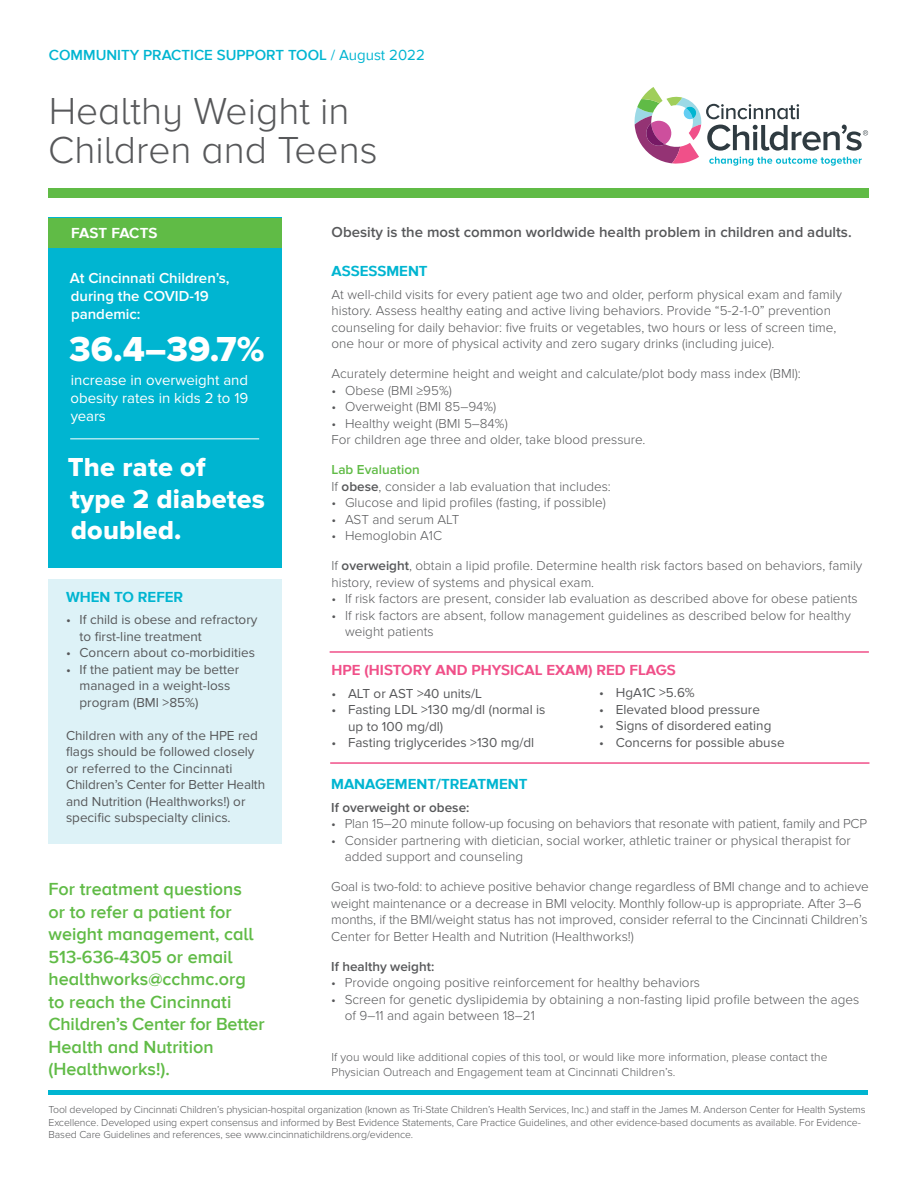
<style>
.page{position:relative;width:918px;height:1188px;background:#fff}
.page>*{position:absolute;margin:0;border:0;box-sizing:border-box;transform-origin:0 0}
.t1{font:300 39px "Proxima Nova A";color:#57585a}
.t2{font:36px "Proxima Nova Extrabld";color:#fff}
.t3{font:27px/31.5px "Proxima Nova Extrabld";letter-spacing:.01em;color:#fff}
.t4{font:600 18px/22.5px "Proxima Nova A";color:#60bb46}
.t5{font:600 15px "Proxima Nova";color:#57585a}
.t6{font:15px/18px "Proxima Nova";color:#fff;text-align:justify}
.t7{font:600 15px/18px "Proxima Nova";color:#fff}
.t8{font:700 15px "Proxima Nova A";color:#00b5d1}
.t9{font:600 15px "Proxima Nova A";color:#00b5d1}
.t10{font:700 15px "Proxima Nova A";color:#f05089}
.t11{font:700 15px "Proxima Nova A";letter-spacing:.005em;color:#fff}
.t12{font:300 13.5px/16.5px "Proxima Nova";color:#57585a}
.t13{font:13.5px/16.5px "Proxima Nova";color:#57585a}
.t14{font:600 13.5px "Proxima Nova";color:#57585a}
.t15{font:600 13.5px "Proxima Nova";color:#60bb46}
.t16{font:300 12px/15px "Proxima Nova";color:#57585a}
.t17{font:300 10.5px "Proxima Nova";letter-spacing:-.01em;color:#57585a}
.s1{font-weight:400}
.s2{font-weight:600}
</style>
<div class="page">
<div style="left:49px;top:218px;width:233px;height:350px;background:#00b5d1"></div>
<svg style="left:635px;top:87px;width:233px;height:79px"></svg>
<div style="left:49px;top:189px;width:820px;height:9px;background:#60bb46"></div>
<div style="left:49px;top:218px;width:233px;height:29px;background:#60bb46"></div>
<hr style="left:330px;top:651px;width:539px;height:2px;background:#f05089">
<hr style="left:330px;top:762px;width:539px;height:2px;background:#f05089">
<hr style="left:70px;top:438px;width:189px;height:1px;background:#fff">
<hr style="left:49px;top:1091px;width:819px;height:4px;background:#00b5d1">
<div style="left:48px;top:579px;width:233px;height:264px;background:#ddf2f7"></div>
<p class="t9" style="left:49px;top:46px;width:377px">COMMUNITY PRACTICE SUPPORT TOOL <span class="s1">/ August 2022</span></p>
<p class="t1" style="left:49px;top:88px;width:302px">Healthy Weight in</p>
<p class="t1" style="left:48px;top:127px;width:331px">Children and Teens</p>
<p class="t11" style="left:71px;top:224px;width:88px">FAST FACTS</p>
<p class="t7" style="left:70px;top:269px;width:161px">At Cincinnati Children’s, during the COVID-19</p>
<p class="t7" style="left:71px;top:305px;width:71px">pandemic:</p>
<p class="t2" style="left:69px;top:328px;width:197px">36.4–39.7%</p>
<p class="t6" style="left:71px;top:371px;width:179px">increase in overweight and obesity rates in kids 2 to 19 years</p>
<p class="t3" style="left:68px;top:453px;width:199px">The rate of type 2 diabetes</p>
<p class="t3" style="left:71px;top:516px;width:112px">doubled.</p>
<p class="t8" style="left:66px;top:588px;width:119px">WHEN TO REFER</p>
<p class="t13" style="left:80px;top:612px;width:179px;text-indent:-14px">• If child is obese and refractory to first-line treatment</p>
<p class="t13" style="left:66px;top:645px;width:190px">• Concern about co-morbidities</p>
<p class="t13" style="left:66px;top:662px;width:175px;text-align:center">• If the patient may be better managed in a weight-loss</p>
<p class="t13" style="left:80px;top:695px;width:120px">program (BMI &gt;85%)</p>
<p class="t13" style="left:66px;top:728px;width:193px">Children with any of the HPE red flags should be followed closely or referred to the Cincinnati</p>
<p class="t13" style="left:66px;top:777px;width:201px">Children’s Center for Better Health and Nutrition (Healthworks!) or specific subspecialty clinics.</p>
<p class="t4" style="left:49px;top:879px;width:195px">For treatment questions</p>
<p class="t4" style="left:49px;top:901px;width:207px">or to refer a patient for weight management, call<br>513-636-4305 or email healthworks@cchmc.org</p>
<p class="t4" style="left:49px;top:991px;width:218px">to reach the Cincinnati<br>Children’s Center for Better<br>Health and Nutrition</p>
<p class="t4" style="left:49px;top:1059px;width:123px">(Healthworks!).</p>
<p class="t5" style="left:332px;top:224px;width:522px">Obesity is the most common worldwide health problem in children and adults.</p>
<p class="t8" style="left:332px;top:263px;width:98px">ASSESSMENT</p>
<p class="t12" style="left:332px;top:286px;width:512px">At well-child visits for every patient age two and older, perform physical exam and family history. Assess healthy eating and active living behaviors. Provide “5-2-1-0” prevention</p>
<p class="t12" style="left:332px;top:319px;width:506px">counseling for daily behavior: five fruits or vegetables, two hours or less of screen time,</p>
<p class="t12" style="left:332px;top:336px;width:445px">one hour or more of physical activity and zero sugary drinks (including juice).</p>
<p class="t12" style="left:332px;top:366px;width:471px">Acurately determine height and weight and calculate/plot body mass index (BMI):</p>
<p class="t12" style="left:332px;top:382px;width:122px">• Obese (BMI ≥95%)</p>
<p class="t12" style="left:332px;top:399px;width:166px">• Overweight (BMI 85–94%)</p>
<p class="t12" style="left:332px;top:415px;width:178px">• Healthy weight (BMI 5–84%)</p>
<p class="t12" style="left:332px;top:432px;width:316px">For children age three and older, take blood pressure.</p>
<p class="t15" style="left:332px;top:462px;width:90px">Lab Evaluation</p>
<p class="t12" style="left:332px;top:478px;width:281px">If <span class="s2">obese</span>, consider a lab evaluation that includes:</p>
<p class="t12" style="left:332px;top:495px;width:276px">• Glucose and lipid profiles (fasting, if possible)</p>
<p class="t12" style="left:332px;top:511px;width:129px">• AST and serum ALT</p>
<p class="t12" style="left:332px;top:528px;width:112px">• Hemoglobin A1C</p>
<p class="t12" style="left:332px;top:558px;width:532px">If <span class="s2">overweight</span>, obtain a lipid profile. Determine health risk factors based on behaviors, family history, review of systems and physical exam.</p>
<p class="t12" style="left:332px;top:591px;width:528px">• If risk factors are present, consider lab evaluation as described above for obese patients</p>
<p class="t12" style="left:345px;top:607px;width:508px;text-indent:-14px">• If risk factors are absent, follow management guidelines as described below for healthy weight patients</p>
<p class="t10" style="left:332px;top:661px;width:346px">HPE (HISTORY AND PHYSICAL EXAM) RED FLAGS</p>
<p class="t13" style="left:332px;top:685px;width:152px">• ALT or AST &gt;40 units/L</p>
<p class="t13" style="left:332px;top:702px;width:216px">• Fasting LDL &gt;130 mg/dl (normal is</p>
<p class="t13" style="left:348px;top:718px;width:97px">up to 100 mg/dl)</p>
<p class="t13" style="left:332px;top:735px;width:204px">• Fasting triglycerides &gt;130 mg/dl</p>
<p class="t13" style="left:599px;top:685px;width:97px">• HgA1C &gt;5.6%</p>
<p class="t13" style="left:599px;top:701px;width:162px">• Elevated blood pressure</p>
<p class="t13" style="left:599px;top:718px;width:174px">• Signs of disordered eating</p>
<p class="t13" style="left:599px;top:734px;width:187px">• Concerns for possible abuse</p>
<p class="t8" style="left:331px;top:776px;width:198px">MANAGEMENT/TREATMENT</p>
<p class="t14" style="left:331px;top:799px;width:140px">If overweight or obese:</p>
<p class="t12" style="left:331px;top:816px;width:537px">• Plan 15–20 minute follow-up focusing on behaviors that resonate with patient, family and PCP</p>
<p class="t12" style="left:345px;top:832px;width:508px;text-indent:-14px">• Consider partnering with dietician, social worker, athletic trainer or physical therapist for added support and counseling</p>
<p class="t12" style="left:331px;top:879px;width:539px">Goal is two-fold: to achieve positive behavior change regardless of BMI change and to achieve weight maintenance or a decrease in BMI velocity. Monthly follow-up is appropriate. After 3–6 months, if the BMI/weight status has not improved, consider referral to the Cincinnati Children’s Center for Better Health and Nutrition (Healthworks!)</p>
<p class="t14" style="left:331px;top:958px;width:105px">If healthy weight:</p>
<p class="t12" style="left:331px;top:975px;width:370px">• Provide ongoing positive reinforcement for healthy behaviors</p>
<p class="t12" style="left:345px;top:991px;width:516px;text-indent:-14px">• Screen for genetic dyslipidemia by obtaining a non-fasting lipid profile between the ages of 9–11 and again between 18–21</p>
<p class="t16" style="left:332px;top:1050px;width:497px">If you would like additional copies of this tool, or would like more information, please contact the<br>Physician Outreach and Engagement team at Cincinnati Children’s.</p>
<p class="t17" style="left:49px;top:1104px;width:819px">Tool developed by Cincinnati Children’s physician-hospital organization (known as Tri-State Children’s Health Services, Inc.) and staff in the James M. Anderson Center for Health Systems</p>
<p class="t17" style="left:49px;top:1116px;width:814px">Excellence. Developed using expert consensus and informed by Best Evidence Statements, Care Practice Guidelines, and other evidence-based documents as available. For Evidence-</p>
<p class="t17" style="left:49px;top:1129px;width:366px">Based Care Guidelines and references, see www.cincinnatichildrens.org/evidence.</p>
</div>
